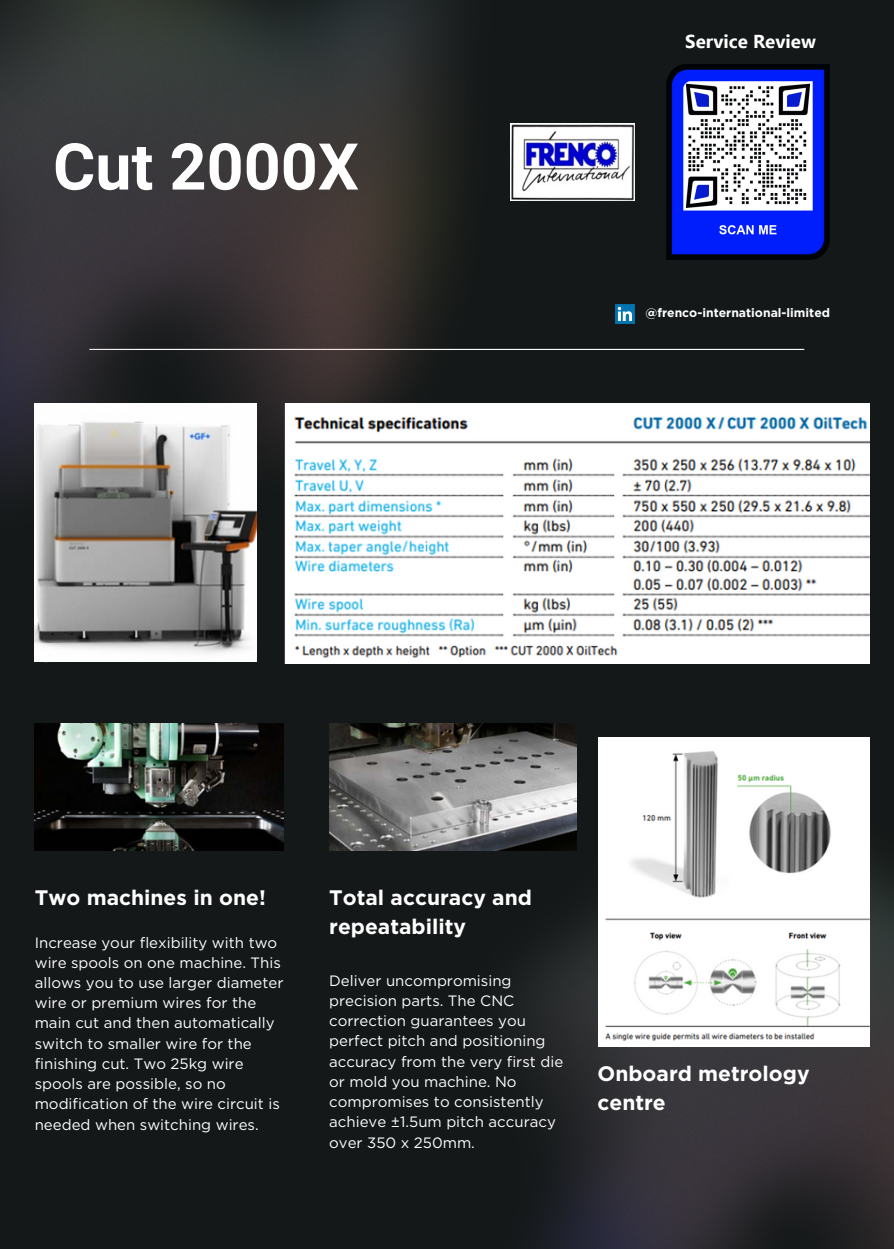
<style>
.page{position:relative;width:894px;height:1249px;background:#fff}
.page>*{position:absolute;margin:0;border:0;box-sizing:border-box;transform-origin:0 0}
.t1{font:700 64.65px "Roboto";color:#fefefe}
.t2{font:700 21px/29.2px "Gotham";color:#fefefe}
.t3{font:700 18.75px "Ebrima";color:#fefefe}
.t4{font:15px/20.2px "Gotham";color:#fefefe}
.t5{font:700 12.15px "Gotham";color:#fefefe}
</style>
<div class="page">
<div style="left:0;top:0;width:893px;height:1249px;background:#141818"></div>
<hr style="left:89px;top:349px;width:715px;height:1px;background:#fefefe">
<img style="left:0;top:0;width:518px;height:562px">
<img style="left:516px;top:737px;width:377px;height:512px">
<img style="left:35px;top:404px;width:221px;height:257px">
<img style="left:284px;top:404px;width:585px;height:260px">
<img style="left:35px;top:724px;width:248px;height:127px">
<img style="left:329px;top:724px;width:247px;height:127px">
<img style="left:598px;top:737px;width:271px;height:310px">
<img style="left:666px;top:64px;width:164px;height:196px">
<img style="left:615px;top:304px;width:19px;height:20px">
<img style="left:510px;top:123px;width:124px;height:78px">
<h1 class="t1" style="left:53px;top:121px;width:307px">Cut 2000X</h1>
<p class="t3" style="left:685px;top:26px;width:132px">Service Review</p>
<p class="t5" style="left:645px;top:304px;width:186px">@frenco-international-limited</p>
<h2 class="t2" style="left:35px;top:883px;width:232px">Two machines in one!</h2>
<p class="t4" style="left:35px;top:932px;width:250px">Increase your flexibility with two wire spools on one machine. This allows you to use larger diameter wire or premium wires for the main cut and then automatically switch to smaller wire for the finishing cut. Two 25kg wire spools are possible, so no modification of the wire circuit is needed when switching wires.</p>
<h2 class="t2" style="left:329px;top:883px;width:204px">Total accuracy and repeatability</h2>
<p class="t4" style="left:329px;top:970px;width:235px">Deliver uncompromising precision parts. The CNC correction guarantees you perfect pitch and positioning accuracy from the very first die or mold you machine. No compromises to consistently achieve ±1.5um pitch accuracy over 350 x 250mm.</p>
<h2 class="t2" style="left:597px;top:1059px;width:213px">Onboard metrology centre</h2>
</div>
